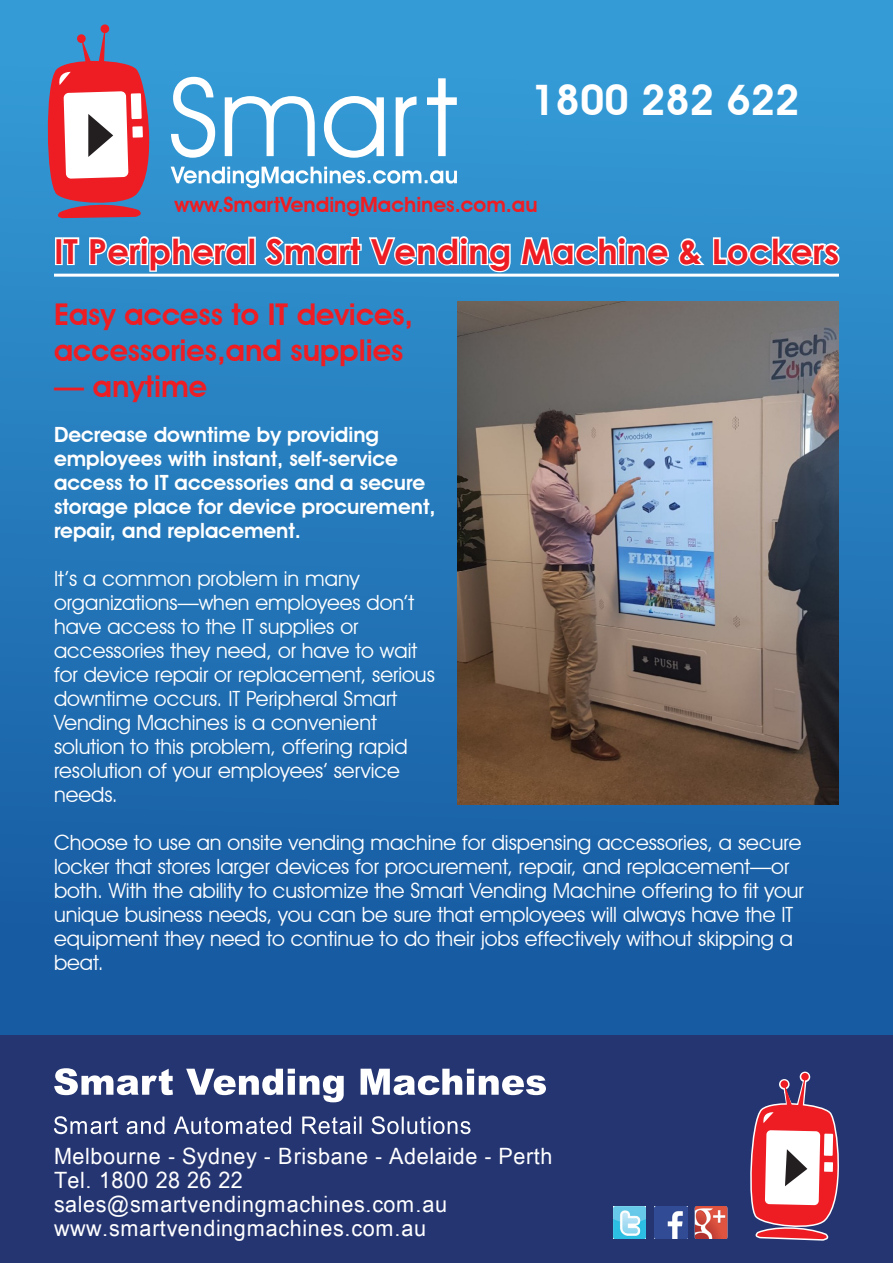
<style>
.page{position:relative;width:893px;height:1263px;background:#fff}
.page>*{position:absolute;margin:0;border:0;box-sizing:border-box;transform-origin:0 0}
.t1{font:600 42px "Avant Garde IT Cby BT";color:#fff}
.t2{font:700 34.5px "Century Gothic";color:#ee1d23}
.t3{font:600 30px "Avant Garde IT Cby BT";color:#ee1d23}
.t4{font:22.5px "Arial AM";color:#fff}
.t5{font:21px/24px "Avant Garde IT Cby BT";color:#fff}
.t6{font:600 21px/24px "Avant Garde IT Cby BT";color:#fff}
.t7{font:600 21px "Avant Garde IT Cby BT";color:#ee1d23}
</style>
<div class="page">
<div style="left:0;top:0;width:893px;height:1037px;background:linear-gradient(to bottom,#369fd9,#15569d)"></div>
<svg style="left:44px;top:25px;width:116px;height:193px"></svg>
<svg style="left:100px;top:24px;width:10px;height:9px"></svg>
<div style="left:77px;top:34px;width:9px;height:9px;background:#ee1d23;border-radius:50%"></div>
<svg style="left:171px;top:167px;width:286px;height:21px"></svg>
<svg style="left:171px;top:77px;width:286px;height:81px"></svg>
<div style="left:0;top:1035px;width:893px;height:228px;background:#253571"></div>
<img style="left:695px;top:1206px;width:32px;height:32px">
<img style="left:655px;top:1206px;width:32px;height:32px">
<img style="left:614px;top:1206px;width:32px;height:32px">
<svg style="left:750px;top:1071px;width:89px;height:170px"></svg>
<div style="left:801px;top:1073px;width:8px;height:8px;background:#ee1d23;border-radius:3px"></div>
<div style="left:780px;top:1080px;width:8px;height:8px;background:#ee1d23;border-radius:50%"></div>
<svg style="left:54px;top:1116px;width:417px;height:18px"></svg>
<svg style="left:54px;top:1068px;width:492px;height:34px"></svg>
<div style="left:55px;top:237px;width:8px;height:28px;border:3px solid #fff"></div>
<svg style="left:61px;top:236px;width:20px;height:31px"></svg>
<svg style="left:88px;top:234px;width:161px;height:39px"></svg>
<div style="left:248px;top:237px;width:8px;height:28px;border:3px solid #fff"></div>
<svg style="left:263px;top:234px;width:250px;height:40px"></svg>
<svg style="left:519px;top:234px;width:323px;height:34px"></svg>
<hr style="left:54px;top:274px;width:785px;height:3px;background:#fff">
<img style="left:458px;top:301px;width:381px;height:503px">
<p class="t1" style="left:531px;top:75px;width:270px">1800 282 622</p>
<p class="t7" style="left:175px;top:192px;width:365px">www.SmartVendingMachines.com.au</p>
<p class="t2" style="left:54px;top:225px;width:787px">IT Peripheral Smart Vending Machine &amp; Lockers</p>
<p class="t3" style="left:54px;top:296px;width:361px">Easy access to IT devices,</p>
<p class="t3" style="left:54px;top:332px;width:351px">accessories,and supplies</p>
<p class="t3" style="left:54px;top:368px;width:155px">— anytime</p>
<p class="t6" style="left:54px;top:422px;width:327px">Decrease downtime by providing</p>
<p class="t6" style="left:54px;top:446px;width:345px">employees with instant, self-service</p>
<p class="t6" style="left:54px;top:470px;width:383px">access to IT accessories and a secure storage place for device procurement, repair, and replacement.</p>
<p class="t5" style="left:54px;top:566px;width:307px">It’s a common problem in many</p>
<p class="t5" style="left:54px;top:590px;width:362px">organizations—when employees don’t have access to the IT supplies or</p>
<p class="t5" style="left:54px;top:638px;width:382px">accessories they need, or have to wait for device repair or replacement, serious downtime occurs. IT Peripheral Smart</p>
<p class="t5" style="left:54px;top:710px;width:324px">Vending Machines is a convenient</p>
<p class="t5" style="left:54px;top:734px;width:355px">solution to this problem, offering rapid</p>
<p class="t5" style="left:54px;top:758px;width:347px">resolution of your employees’ service needs.</p>
<p class="t5" style="left:54px;top:830px;width:751px">Choose to use an onsite vending machine for dispensing accessories, a secure locker that stores larger devices for procurement, repair, and replacement—or both. With the ability to customize the Smart Vending Machine offering to fit your unique business needs, you can be sure that employees will always have the IT equipment they need to continue to do their jobs effectively without skipping a beat.</p>
<p class="t4" style="left:54px;top:1143px;width:501px">Melbourne - Sydney - Brisbane - Adelaide - Perth</p>
<p class="t4" style="left:54px;top:1167px;width:191px">Tel. 1800 28 26 22</p>
<p class="t4" style="left:54px;top:1191px;width:395px">sales@smartvendingmachines.com.au</p>
<p class="t4" style="left:54px;top:1215px;width:374px">www.smartvendingmachines.com.au</p>
</div>
